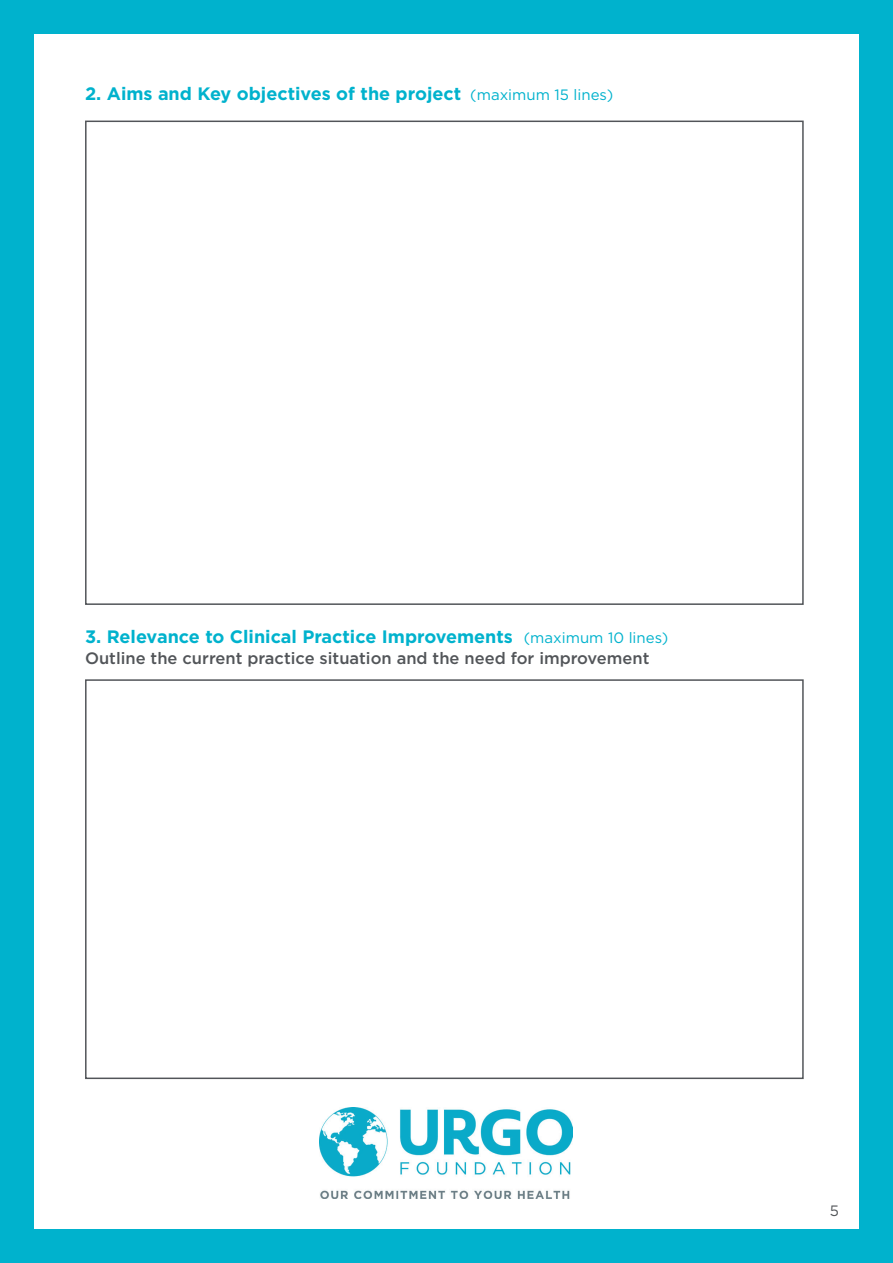
<style>
.page{position:relative;width:893px;height:1263px;background:#00b2cd}
.page>*{position:absolute;margin:0;border:0;box-sizing:border-box;transform-origin:0 0}
.t1{font:700 18px "Gotham";color:#00b2cd}
.t2{font:500 16.5px "Gotham";color:#525559}
.t3{font:15px "Gotham";color:#525559}
.s1{font-weight:400;font-size:15px}
</style>
<div class="page">
<div style="left:34px;top:34px;width:825px;height:1195px;background:#fff"></div>
<div style="left:85px;top:121px;width:719px;height:484px;border:2px solid #525559"></div>
<div style="left:85px;top:679px;width:719px;height:400px;border:2px solid #525559"></div>
<img style="left:319px;top:1108px;width:253px;height:90px">
<p class="t1" style="left:85px;top:82px;width:530px">2. Aims and Key objectives of the project <span class="s1">(maximum 15 lines)</span></p>
<p class="t1" style="left:85px;top:625px;width:585px">3. Relevance to Clinical Practice Improvements <span class="s1">(maximum 10 lines)</span></p>
<p class="t2" style="left:85px;top:649px;width:566px">Outline the current practice situation and the need for improvement</p>
<p class="t3" style="left:830px;top:1202px;width:11px">5</p>
</div>
